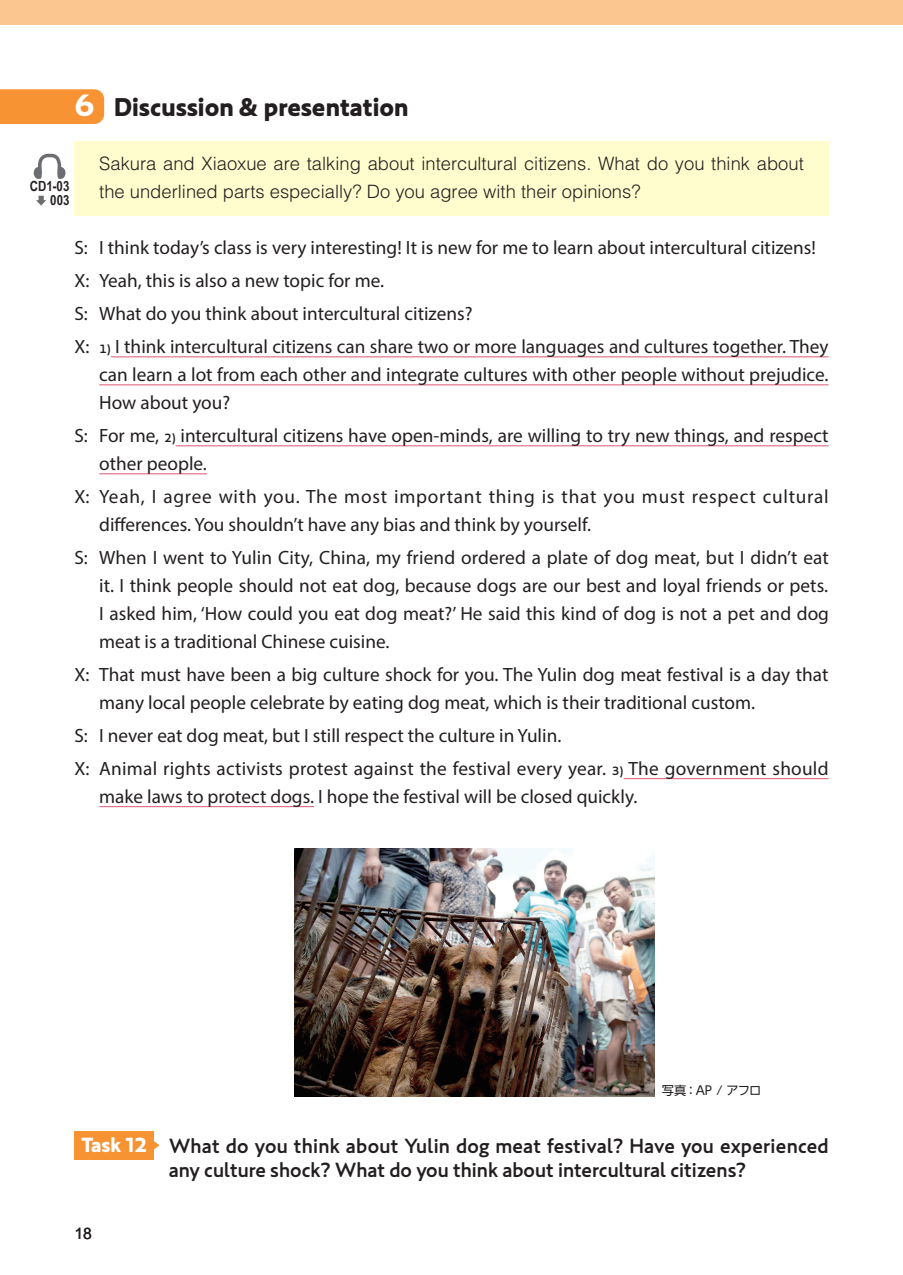
<style>
.page{position:relative;width:903px;height:1275px;background:#fff}
.page>*{position:absolute;margin:0;border:0;box-sizing:border-box;transform-origin:0 0}
.t1{font:700 26.25px "MO Citrine Pro";color:#231f20}
.t2{font:500 21px/24.5px "MO Citrine Pro";color:#231f20;text-align:center}
.t3{font:19.25px/28px "Myriad Pro";color:#231f20}
.t4{font:19.25px/28px "Myriad Pro";letter-spacing:.035em;color:#231f20}
.t5{font:300 18.38px/28px "Helvetica LT Pro";color:#231f20}
.t6{font:15.75px "Arial";color:#231f20}
.t7{font:700 14px/14.3px "Arial Narrow";color:#231f20;text-align:right}
.t8{font:12.25px "UD Shin Go Pro";letter-spacing:-.03em;color:#231f20}
.s1{font-size:31.5px;color:#fff}
.s2{font-family:"MO Citrine Pro";font-weight:500;font-size:12.25px}
.s3{font-weight:700;color:#fff}
</style>
<div class="page">
<div style="left:0;top:0;width:903px;height:25px;background:#fcc691"></div>
<div style="left:0;top:89px;width:104px;height:35px;background:#f79332"></div>
<div style="left:74px;top:141px;width:754px;height:75px;background:#fffccd"></div>
<hr style="left:111px;top:356px;width:717px;height:1px;background:#dc5872">
<hr style="left:99px;top:384px;width:729px;height:1px;background:#dc5872">
<hr style="left:176px;top:445px;width:652px;height:1px;background:#dc5872">
<hr style="left:99px;top:473px;width:108px;height:1px;background:#dc5872">
<hr style="left:624px;top:778px;width:204px;height:1px;background:#dc5872">
<hr style="left:99px;top:806px;width:215px;height:1px;background:#dc5872">
<div style="left:74px;top:1131px;width:80px;height:28px;background:#f79332"></div>
<svg style="left:154px;top:1141px;width:6px;height:8px"></svg>
<img style="left:294px;top:849px;width:361px;height:248px">
<svg style="left:36px;top:198px;width:10px;height:8px"></svg>
<svg style="left:34px;top:153px;width:31px;height:26px"></svg>
<h1 class="t1" style="left:74px;top:87px;width:335px"><span class="s1">6</span> Discussion &amp; presentation</h1>
<p class="t5" style="left:99px;top:149px;width:706px">Sakura and Xiaoxue are talking about intercultural citizens. What do you think about the underlined parts especially? Do you agree with their opinions?</p>
<p class="t3" style="left:74px;top:231px;width:756px;line-height:32.9px">S: I think today’s class is very interesting! It is new for me to learn about intercultural citizens!<br>X: Yeah, this is also a new topic for me.<br>S: What do you think about intercultural citizens?<br>X: <span class="s2">1)</span> I think intercultural citizens can share two or more languages and cultures together. They</p>
<p class="t3" style="left:99px;top:361px;width:731px">can learn a lot from each other and integrate cultures with other people without prejudice.<br>How about you?</p>
<p class="t3" style="left:99px;top:422px;width:731px;text-indent:-25px">S: For me, <span class="s2">2)</span> intercultural citizens have open-minds, are willing to try new things, and respect other people.</p>
<p class="t4" style="left:99px;top:483px;width:731px;text-indent:-25px">X: Yeah, I agree with you. The most important thing is that you must respect cultural differences. You shouldn’t have any bias and think by yourself.</p>
<p class="t3" style="left:99px;top:543px;width:731px;text-align:justify;text-indent:-25px">S: When I went to Yulin City, China, my friend ordered a plate of dog meat, but I didn’t eat it. I think people should not eat dog, because dogs are our best and loyal friends or pets.<br>I asked him, ‘How could you eat dog meat?’ He said this kind of dog is not a pet and dog meat is a traditional Chinese cuisine.</p>
<p class="t3" style="left:99px;top:660px;width:731px;text-indent:-25px">X: That must have been a big culture shock for you. The Yulin dog meat festival is a day that many local people celebrate by eating dog meat, which is their traditional custom.</p>
<p class="t3" style="left:74px;top:719px;width:756px;line-height:32.9px">S: I never eat dog meat, but I still respect the culture in Yulin.<br>X: Animal rights activists protest against the festival every year. <span class="s2">3)</span> The government should</p>
<p class="t3" style="left:99px;top:782px;width:540px">make laws to protect dogs. I hope the festival will be closed quickly.</p>
<p class="t7" style="left:30px;top:178px;width:41px">CD1-03<br>003</p>
<p class="t8" style="left:662px;top:1081px;width:101px">写真：AP / アフロ</p>
<p class="t2" style="left:81px;top:1132px;width:749px"><span class="s3">Task 12</span> What do you think about Yulin dog meat festival? Have you experienced any culture shock? What do you think about intercultural citizens?</p>
<p class="t6" style="left:74px;top:1223px;width:19px">18</p>
</div>
